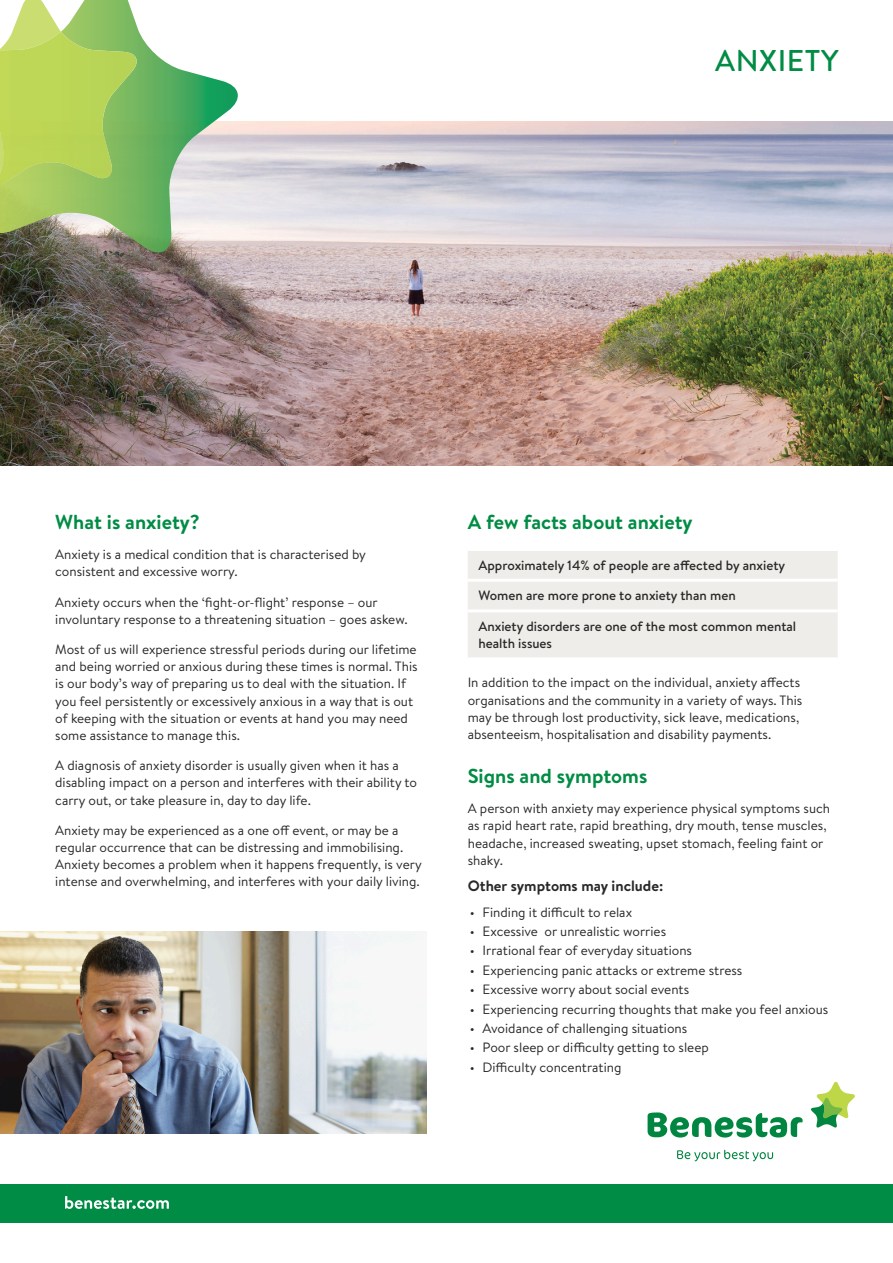
<style>
.page{position:relative;width:893px;height:1263px;background:#fff}
.page>*{position:absolute;margin:0;border:0;box-sizing:border-box;transform-origin:0 0}
.t1{font:500 30px "Brandon Text";letter-spacing:.02em;color:#008c44}
.Heading_2_Green{font:700 20.25px "Brandon Text";color:#008c44}
.Heading_4{font:700 15px "Brandon Text";color:#282828}
.Body_copy{font:13.5px/17.2px "Brandon Text";color:#282828}
.Body_copy-2{font:500 13.5px/17.2px "Brandon Text";color:#282828}
</style>
<div class="page">
<img style="left:0;top:931px;width:427px;height:202px">
<img style="left:0;top:121px;width:893px;height:345px">
<svg style="left:0;top:36px;width:243px;height:216px"></svg>
<svg style="left:0;top:0;width:141px;height:188px;background:#b1d166"></svg>
<div style="left:468px;top:551px;width:370px;height:106px;background:#efede9"></div>
<hr style="left:468px;top:579px;width:370px;height:3px;background:#fff">
<hr style="left:468px;top:609px;width:370px;height:3px;background:#fff">
<svg style="left:648px;top:1112px;width:155px;height:25px"></svg>
<svg style="left:677px;top:1150px;width:96px;height:11px"></svg>
<svg style="left:811px;top:1082px;width:44px;height:46px"></svg>
<div style="left:0;top:1184px;width:893px;height:39px;background:#008c44"></div>
<svg style="left:65px;top:1196px;width:104px;height:13px"></svg>
<p class="t1" style="left:715px;top:40px;width:125px">ANXIETY</p>
<p class="Heading_2_Green" style="left:55px;top:508px;width:146px">What is anxiety?</p>
<p class="Body_copy" style="left:55px;top:545px;width:312px">Anxiety is a medical condition that is characterised by consistent and excessive worry.</p>
<p class="Body_copy" style="left:55px;top:593px;width:354px">Anxiety occurs when the ‘fight-or-flight’ response – our involuntary response to a threatening situation – goes askew.</p>
<p class="Body_copy" style="left:55px;top:640px;width:364px">Most of us will experience stressful periods during our lifetime and being worried or anxious during these times is normal. This is our body’s way of preparing us to deal with the situation. If you feel persistently or excessively anxious in a way that is out of keeping with the situation or events at hand you may need some assistance to manage this.</p>
<p class="Body_copy" style="left:55px;top:756px;width:363px">A diagnosis of anxiety disorder is usually given when it has a disabling impact on a person and interferes with their ability to carry out, or take pleasure in, day to day life.</p>
<p class="Body_copy" style="left:55px;top:821px;width:368px">Anxiety may be experienced as a one off event, or may be a regular occurrence that can be distressing and immobilising.<br>Anxiety becomes a problem when it happens frequently, is very intense and overwhelming, and interferes with your daily living.</p>
<p class="Heading_2_Green" style="left:468px;top:508px;width:226px">A few facts about anxiety</p>
<p class="Body_copy-2" style="left:478px;top:556px;width:308px">Approximately 14% of people are affected by anxiety</p>
<p class="Body_copy-2" style="left:478px;top:587px;width:259px">Women are more prone to anxiety than men</p>
<p class="Body_copy-2" style="left:478px;top:617px;width:319px">Anxiety disorders are one of the most common mental health issues</p>
<p class="Body_copy" style="left:468px;top:674px;width:336px">In addition to the impact on the individual, anxiety affects organisations and the community in a variety of ways. This may be through lost productivity, sick leave, medications, absenteeism, hospitalisation and disability payments.</p>
<p class="Heading_2_Green" style="left:468px;top:762px;width:181px">Signs and symptoms</p>
<p class="Body_copy" style="left:468px;top:799px;width:364px">A person with anxiety may experience physical symptoms such as rapid heart rate, rapid breathing, dry mouth, tense muscles, headache, increased sweating, upset stomach, feeling faint or shaky.</p>
<p class="Heading_4" style="left:468px;top:875px;width:197px">Other symptoms may include:</p>
<p class="Body_copy" style="left:470px;top:903px;width:164px">• Finding it difficult to relax</p>
<p class="Body_copy" style="left:470px;top:922px;width:198px">• Excessive or unrealistic worries</p>
<p class="Body_copy" style="left:470px;top:941px;width:224px">• Irrational fear of everyday situations</p>
<p class="Body_copy" style="left:470px;top:961px;width:274px">• Experiencing panic attacks or extreme stress</p>
<p class="Body_copy" style="left:470px;top:980px;width:221px">• Excessive worry about social events</p>
<p class="Body_copy" style="left:470px;top:1000px;width:360px">• Experiencing recurring thoughts that make you feel anxious</p>
<p class="Body_copy" style="left:470px;top:1019px;width:219px">• Avoidance of challenging situations</p>
<p class="Body_copy" style="left:470px;top:1038px;width:240px">• Poor sleep or difficulty getting to sleep</p>
<p class="Body_copy" style="left:470px;top:1058px;width:153px">• Difficulty concentrating</p>
</div>
